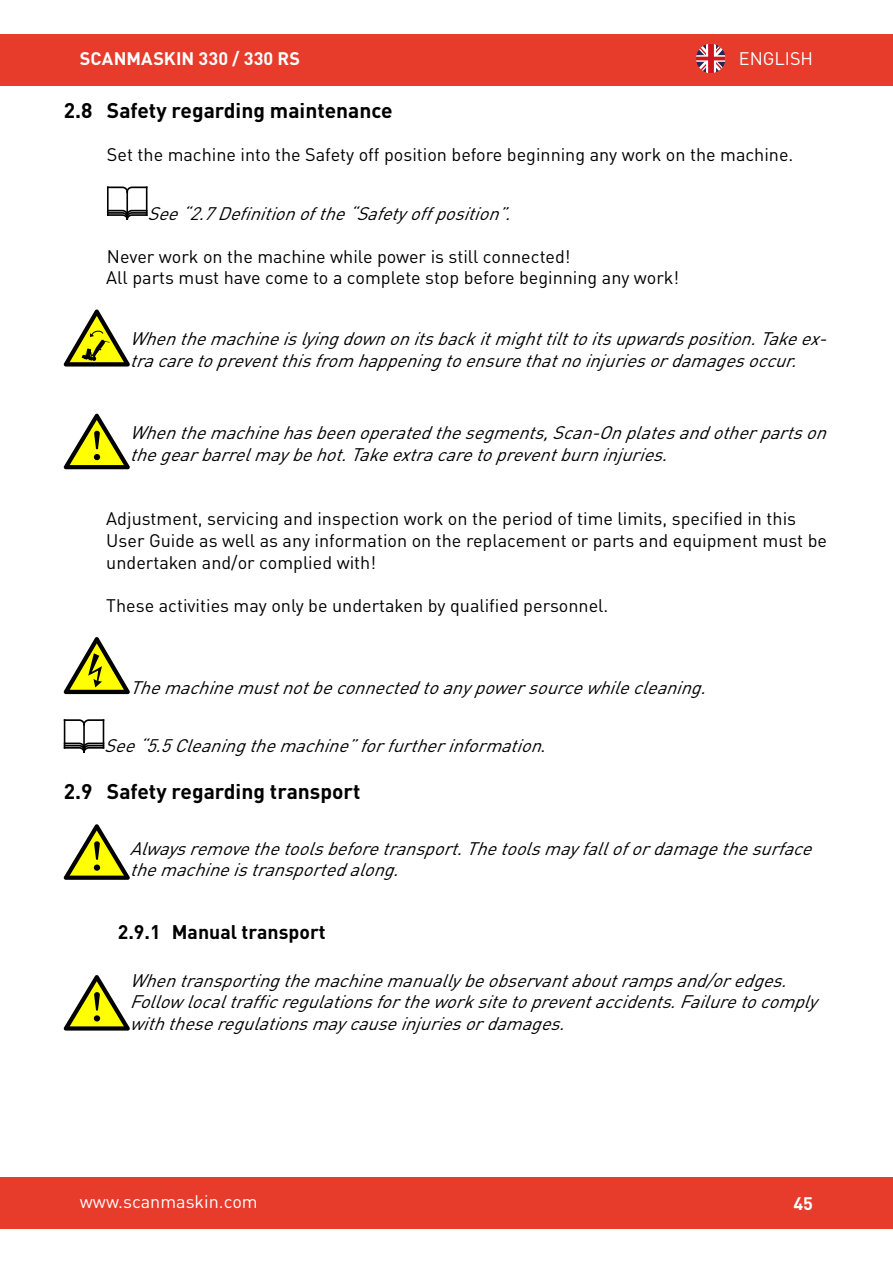
<style>
.page{position:relative;width:893px;height:1263px;background:#fff}
.page>*{position:absolute;margin:0;border:0;box-sizing:border-box;transform-origin:0 0}
.t1{font:700 21px "DIN Pro";color:#000}
.t2{font:700 19.5px "DIN Pro";color:#000}
.t3{font:italic 18px/21.6px "DIN Pro";color:#000}
.t4{font:18px/21.6px "DIN Pro";color:#000}
.t5{font:18px "DIN Pro";color:#fff}
.t6{font:700 18px "DIN Pro";letter-spacing:.005em;color:#fff}
.s1{font-style:normal}
</style>
<div class="page">
<div style="left:0;top:34px;width:893px;height:51px;background:#e73b2b"></div>
<div style="left:0;top:1178px;width:893px;height:51px;background:#e73b2b"></div>
<svg style="left:696px;top:44px;width:30px;height:29px"></svg>
<svg style="left:107px;top:186px;width:40px;height:33px"></svg>
<hr style="left:126px;top:192px;width:2px;height:27px;background:#000">
<svg style="left:64px;top:309px;width:66px;height:57px"></svg>
<svg style="left:64px;top:414px;width:66px;height:55px"></svg>
<svg style="left:64px;top:637px;width:66px;height:57px"></svg>
<svg style="left:64px;top:719px;width:40px;height:32px"></svg>
<hr style="left:83px;top:724px;width:2px;height:28px;background:#000">
<svg style="left:64px;top:824px;width:66px;height:56px"></svg>
<svg style="left:64px;top:975px;width:66px;height:55px"></svg>
<p class="t6" style="left:80px;top:43px;width:222px">SCANMASKIN 330 / 330 RS</p>
<p class="t5" style="left:739px;top:44px;width:76px">ENGLISH</p>
<p class="t1" style="left:64px;top:93px;width:330px">2.8 Safety regarding maintenance</p>
<p class="t4" style="left:107px;top:142px;width:688px">Set the machine into the Safety off position before beginning any work on the machine.</p>
<p class="t3" style="left:147px;top:200px;width:373px">See“2.7Definitionofthe“Safetyoffposition”.</p>
<p class="t4" style="left:106px;top:244px;width:574px">Never work on the machine while power is still connected!<br>All parts must have come to a complete stop before beginning any work!</p>
<p class="t3" style="left:130px;top:326px;width:706px">Whenthemachineislyingdownonitsbackitmighttilttoitsupwardsposition.Takeex&shy;tracaretopreventthisfromhappeningtoensurethatnoinjuriesordamagesoccur.</p>
<p class="t3" style="left:130px;top:420px;width:706px">Whenthemachinehasbeenoperatedthesegments,Scan-Onplatesandotherpartson thegearbarrelmaybehot.Takeextracaretopreventburninjuries.</p>
<p class="t4" style="left:106px;top:506px;width:722px">Adjustment, servicing and inspection work on the period of time limits, specified in this<br>User Guide as well as any information on the replacement or parts and equipment must be undertaken and/or complied with!</p>
<p class="t4" style="left:106px;top:593px;width:504px">These activities may only be undertaken by qualified personnel.</p>
<p class="t3" style="left:130px;top:675px;width:586px">Themachinemustnotbeconnectedtoanypowersourcewhilecleaning.</p>
<p class="t3" style="left:104px;top:733px;width:447px">See“5.5Cleaningthemachine”forfurtherinformation<span class="s1">.</span></p>
<p class="t1" style="left:64px;top:774px;width:298px">2.9 Safety regarding transport</p>
<p class="t3" style="left:130px;top:835px;width:692px">Alwaysremovethetoolsbeforetransport.Thetoolsmayfallofordamagethesurface themachineistransportedalong.</p>
<p class="t2" style="left:118px;top:916px;width:209px">2.9.1 Manual transport</p>
<p class="t3" style="left:130px;top:968px;width:697px">Whentransportingthemachinemanuallybeobservantaboutrampsand/oredges.<br>Followlocaltrafficregulationsfortheworksitetopreventaccidents.Failuretocomply withtheseregulationsmaycauseinjuriesordamages.</p>
<p class="t5" style="left:80px;top:1187px;width:179px">www.scanmaskin.com</p>
<p class="t6" style="left:793px;top:1188px;width:21px">45</p>
</div>
